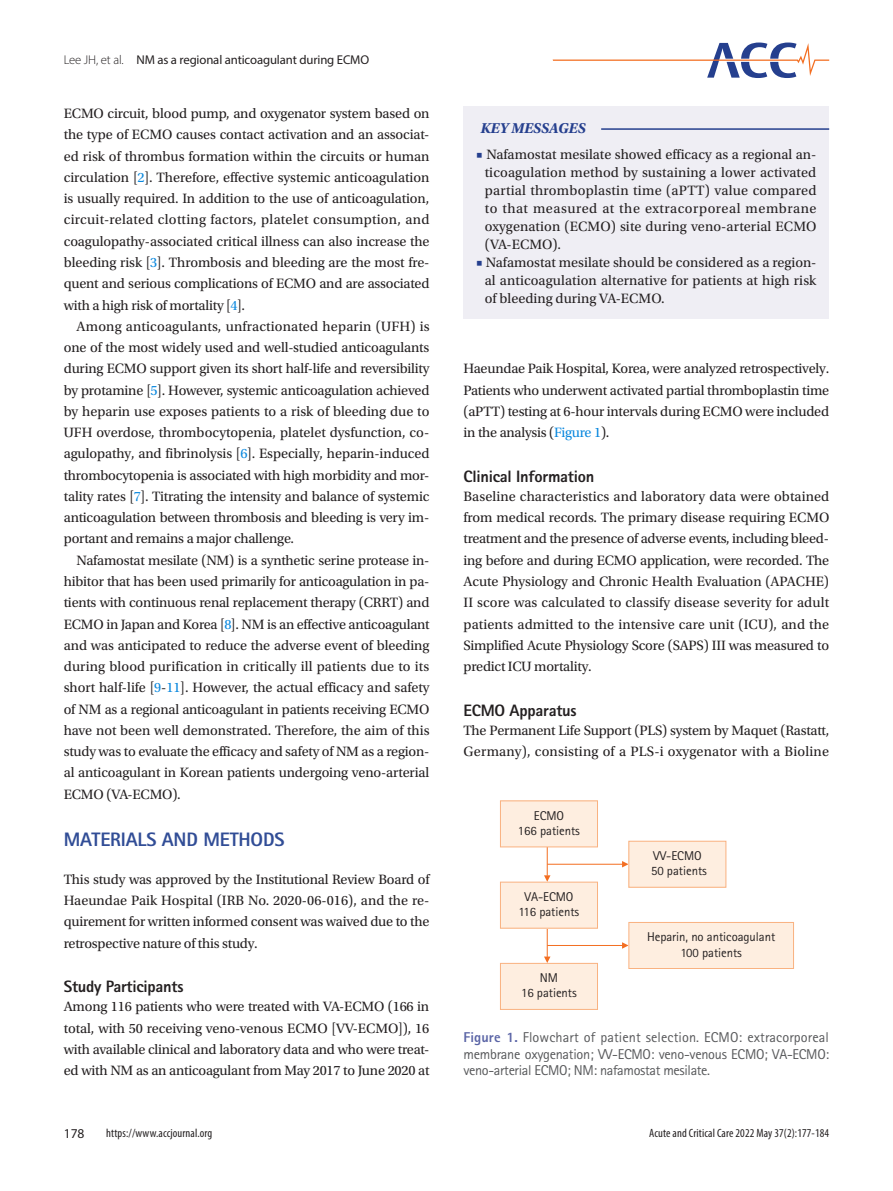
<style>
.page{position:relative;width:893px;height:1191px;background:#fff}
.page>*{position:absolute;margin:0;border:0;box-sizing:border-box;transform-origin:0 0}
.body-title{font:800 19.5px "Rotis Sans Serif Std";letter-spacing:-.01em;color:#314d96}
.body-sub-title{font:800 16.5px "Rotis Sans Serif Std";letter-spacing:-.015em;color:#231f20}
.key_messages{font:italic 700 15px "Utopia Std";letter-spacing:-.01em;color:#253f8e}
.body{font:14.25px/21.3px "Utopia Std";letter-spacing:-.015em;color:#231f20;text-align:justify}
.key_messages-2{font:14.25px/18px "Utopia Std";letter-spacing:.01em;color:#231f20;text-align:justify}
.fig-caption{font:14.25px/16.5px "Rotis Sans Serif Std";letter-spacing:-.025em;color:#57585a;text-align:justify}
.t1{font:13.5px "Myriad Pro";color:#231f20}
.picture_print{font:12.75px "Rotis Sans Serif Std";letter-spacing:-.005em;color:#231f20}
.t2{font:12.75px "Myriad Pro";letter-spacing:-.01em;color:#231f20}
.t3{font:condensed 12px "Myriad Pro";letter-spacing:.01em;color:#231f20}
.s1{font-weight:300}
.s2{color:#0b88de}
.s3{color:#253f8e}
.s4{font-weight:800;color:#5b65a6}
</style>
<div class="page">
<svg style="left:553px;top:43px;width:276px;height:35px"></svg>
<div style="left:463px;top:106px;width:366px;height:212px;background:#efeef4"></div>
<hr style="left:601px;top:128px;width:228px;height:2px;background:#253f8e">
<svg style="left:544px;top:928px;width:6px;height:35px"></svg>
<svg style="left:544px;top:847px;width:6px;height:34px"></svg>
<svg style="left:622px;top:861px;width:6px;height:6px"></svg>
<hr style="left:547px;top:864px;width:75px;height:1px;background:#f36e21">
<svg style="left:622px;top:942px;width:6px;height:6px"></svg>
<hr style="left:547px;top:945px;width:75px;height:1px;background:#f36e21">
<div style="left:500px;top:801px;width:97px;height:46px;background:#feeee0"></div>
<div style="left:500px;top:800px;width:98px;height:47px;border:1px solid #f9b281"></div>
<div style="left:500px;top:882px;width:97px;height:46px;background:#feeee0"></div>
<div style="left:500px;top:881px;width:98px;height:47px;border:1px solid #f9b281"></div>
<div style="left:500px;top:963px;width:97px;height:46px;background:#feeee0"></div>
<div style="left:500px;top:963px;width:98px;height:46px;border:1px solid #f9b281"></div>
<div style="left:629px;top:841px;width:97px;height:46px;background:#feeee0"></div>
<div style="left:628px;top:841px;width:98px;height:46px;border:1px solid #f9b281"></div>
<div style="left:629px;top:922px;width:164px;height:46px;background:#feeee0"></div>
<div style="left:628px;top:922px;width:166px;height:47px;border:1px solid #f9b281"></div>
<p class="t2" style="left:64px;top:52px;width:307px"><span class="s1">Lee JH, et al.</span> NM as a regional anticoagulant during ECMO</p>
<p class="body" style="left:64px;top:103px;width:367px">ECMO circuit, blood pump, and oxygenator system based on the type of ECMO causes contact activation and an associat&shy;ed risk of thrombus formation within the circuits or human circulation [<span class="s2">2</span>]. Therefore, effective systemic anticoagulation is usually required. In addition to the use of anticoagulation, circuit-related clotting factors, platelet consumption, and coagulopathy-associated critical illness can also increase the bleeding risk [<span class="s2">3</span>]. Thrombosis and bleeding are the most fre&shy;quent and serious complications of ECMO and are associated with a high risk of mortality [<span class="s2">4</span>].</p>
<p class="body" style="left:64px;top:316px;width:367px;text-indent:13px">Among anticoagulants, unfractionated heparin (UFH) is one of the most widely used and well-studied anticoagulants during ECMO support given its short half-life and reversibility by protamine [<span class="s2">5</span>]. However, systemic anticoagulation achieved by heparin use exposes patients to a risk of bleeding due to UFH overdose, thrombocytopenia, platelet dysfunction, co&shy;agulopathy, and fibrinolysis [<span class="s2">6</span>]. Especially, heparin-induced thrombocytopenia is associated with high morbidity and mor&shy;tality rates [<span class="s2">7</span>]. Titrating the intensity and balance of systemic anticoagulation between thrombosis and bleeding is very im&shy;portant and remains a major challenge.</p>
<p class="body" style="left:64px;top:549px;width:367px;text-indent:13px">Nafamostat mesilate (NM) is a synthetic serine protease in&shy;hibitor that has been used primarily for anticoagulation in pa&shy;tients with continuous renal replacement therapy (CRRT) and ECMO in Japan and Korea [<span class="s2">8</span>]. NM is an effective anticoagulant and was anticipated to reduce the adverse event of bleeding during blood purification in critically ill patients due to its short half-life [<span class="s2">9</span>-<span class="s2">11</span>]. However, the actual efficacy and safety of NM as a regional anticoagulant in patients receiving ECMO have not been well demonstrated. Therefore, the aim of this study was to evaluate the efficacy and safety of NM as a region&shy;al anticoagulant in Korean patients undergoing veno-arterial ECMO (VA-ECMO).</p>
<p class="body-title" style="left:64px;top:827px;width:222px">MATERIALS AND METHODS</p>
<p class="body" style="left:64px;top:868px;width:367px">This study was approved by the Institutional Review Board of Haeundae Paik Hospital (IRB No. 2020-06-016), and the re&shy;quirement for written informed consent was waived due to the retrospective nature of this study.</p>
<p class="body-sub-title" style="left:64px;top:976px;width:121px">Study Participants</p>
<p class="body" style="left:64px;top:996px;width:367px">Among 116 patients who were treated with VA-ECMO (166 in total, with 50 receiving veno-venous ECMO [VV-ECMO]), 16 with available clinical and laboratory data and who were treat&shy;ed with NM as an anticoagulant from May 2017 to June 2020 at</p>
<p class="key_messages" style="left:480px;top:120px;width:107px">KEY MESSAGES</p>
<p class="key_messages-2" style="left:485px;top:146px;width:333px;text-indent:-9px"><span class="s3">■</span> Nafamostat mesilate showed efficacy as a regional an&shy;ticoagulation method by sustaining a lower activated partial thromboplastin time (aPTT) value compared to that measured at the extracorporeal membrane oxygenation (ECMO) site during veno-arterial ECMO (VA-ECMO).</p>
<p class="key_messages-2" style="left:485px;top:254px;width:333px;text-indent:-9px"><span class="s3">■</span> Nafamostat mesilate should be considered as a region&shy;al anticoagulation alternative for patients at high risk of bleeding during VA-ECMO.</p>
<p class="body" style="left:463px;top:358px;width:367px">Haeundae Paik Hospital, Korea, were analyzed retrospectively.<br>Patients who underwent activated partial thromboplastin time (aPTT) testing at 6-hour intervals during ECMO were included in the analysis (<span class="s2">Figure 1</span>).</p>
<p class="body-sub-title" style="left:463px;top:466px;width:132px">Clinical Information</p>
<p class="body" style="left:463px;top:486px;width:367px">Baseline characteristics and laboratory data were obtained from medical records. The primary disease requiring ECMO treatment and the presence of adverse events, including bleed&shy;ing before and during ECMO application, were recorded. The Acute Physiology and Chronic Health Evaluation (APACHE)<br>II score was calculated to classify disease severity for adult patients admitted to the intensive care unit (ICU), and the Simplified Acute Physiology Score (SAPS) III was measured to predict ICU mortality.</p>
<p class="body-sub-title" style="left:463px;top:699px;width:115px">ECMO Apparatus</p>
<p class="body" style="left:463px;top:720px;width:367px">The Permanent Life Support (PLS) system by Maquet (Rastatt,<br>Germany), consisting of a PLS-i oxygenator with a Bioline</p>
<p class="picture_print" style="left:534px;top:808px;width:32px">ECMO</p>
<p class="picture_print" style="left:518px;top:823px;width:64px">166 patients</p>
<p class="picture_print" style="left:524px;top:889px;width:50px">VA-ECMO</p>
<p class="picture_print" style="left:519px;top:904px;width:62px">116 patients</p>
<p class="picture_print" style="left:540px;top:970px;width:20px">NM</p>
<p class="picture_print" style="left:521px;top:985px;width:57px">16 patients</p>
<p class="picture_print" style="left:653px;top:848px;width:50px">VV-ECMO</p>
<p class="picture_print" style="left:651px;top:863px;width:57px">50 patients</p>
<p class="picture_print" style="left:647px;top:929px;width:130px">Heparin, no anticoagulant</p>
<p class="picture_print" style="left:680px;top:944px;width:63px">100 patients</p>
<p class="fig-caption" style="left:463px;top:1029px;width:367px"><span class="s4">Figure 1.</span> Flowchart of patient selection. ECMO: extracorporeal membrane oxygenation; VV-ECMO: veno-venous ECMO; VA-ECMO: veno-arterial ECMO; NM: nafamostat mesilate.</p>
<p class="t1" style="left:64px;top:1124px;width:22px">178</p>
<p class="t3" style="left:106px;top:1125px;width:107px">https://www.accjournal.org</p>
<p class="t3" style="left:649px;top:1125px;width:182px">Acute and Critical Care 2022 May 37(2):177-184</p>
</div>
